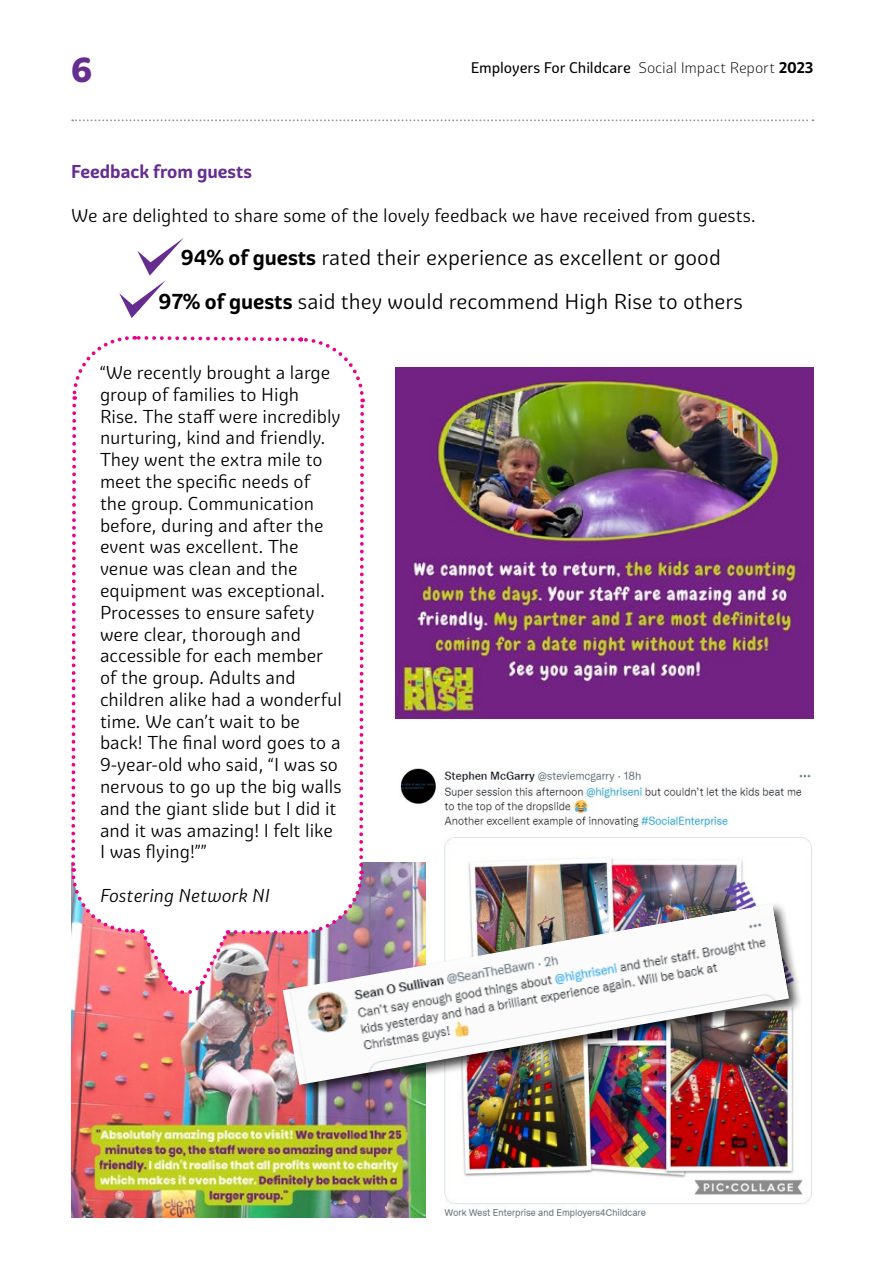
<style>
.page{position:relative;width:893px;height:1263px;background:#fff}
.page>*{position:absolute;margin:0;border:0;box-sizing:border-box;transform-origin:0 0}
.t1{font:800 33.6px "Graviola Soft";color:#662d91}
.t2{font:21px/43.5px "Graviola Soft";color:#000;text-align:center}
.t3{font:18.15px/21.8px "Graviola Soft";color:#000}
.t4{font:700 18.15px "Graviola Soft";color:#662d91}
.t5{font:italic 18.15px "Graviola Soft";color:#000}
.t6{font:15px "Graviola Soft";letter-spacing:-.005em;color:#000}
.s1{font-weight:300}
.s2{font-weight:700}
</style>
<div class="page">
<svg style="left:72px;top:119px;width:741px;height:2px"></svg>
<img style="left:399px;top:768px;width:413px;height:449px">
<svg style="left:119px;top:238px;width:65px;height:80px"></svg>
<img style="left:71px;top:863px;width:354px;height:354px">
<img style="left:395px;top:368px;width:418px;height:350px">
<svg style="left:71px;top:336px;width:295px;height:658px"></svg>
<div style="left:280px;top:901px;width:524px;height:198px;background:#000;opacity:.75"></div>
<img style="left:283px;top:904px;width:506px;height:181px">
<h1 class="t1" style="left:71px;top:48px;width:23px">6</h1>
<p class="t6" style="left:471px;top:59px;width:344px">Employers For Childcare <span class="s1">Social Impact Report</span> <span class="s2">2023</span></p>
<p class="t4" style="left:71px;top:160px;width:182px">Feedback from guests</p>
<p class="t3" style="left:71px;top:205px;width:686px">We are delighted to share some of the lovely feedback we have received from guests.</p>
<p class="t2" style="left:159px;top:236px;width:586px"><span class="s2">94% of guests</span> rated their experience as excellent or good<br><span class="s2">97% of guests</span> said they would recommend High Rise to others</p>
<p class="t3" style="left:100px;top:362px;width:243px">“We recently brought a large group of families to High<br>Rise. The staff were incredibly nurturing, kind and friendly.<br>They went the extra mile to meet the specific needs of<br>the group. Communication before, during and after the event was excellent. The venue was clean and the equipment was exceptional.<br>Processes to ensure safety were clear, thorough and accessible for each member of the group. Adults and children alike had a wonderful time. We can’t wait to be back! The final word goes to a<br>9-year-old who said, “I was so nervous to go up the big walls and the giant slide but I did it and it was amazing! I felt like<br>I was flying!””</p>
<p class="t5" style="left:100px;top:885px;width:171px">Fostering Network NI</p>
</div>
